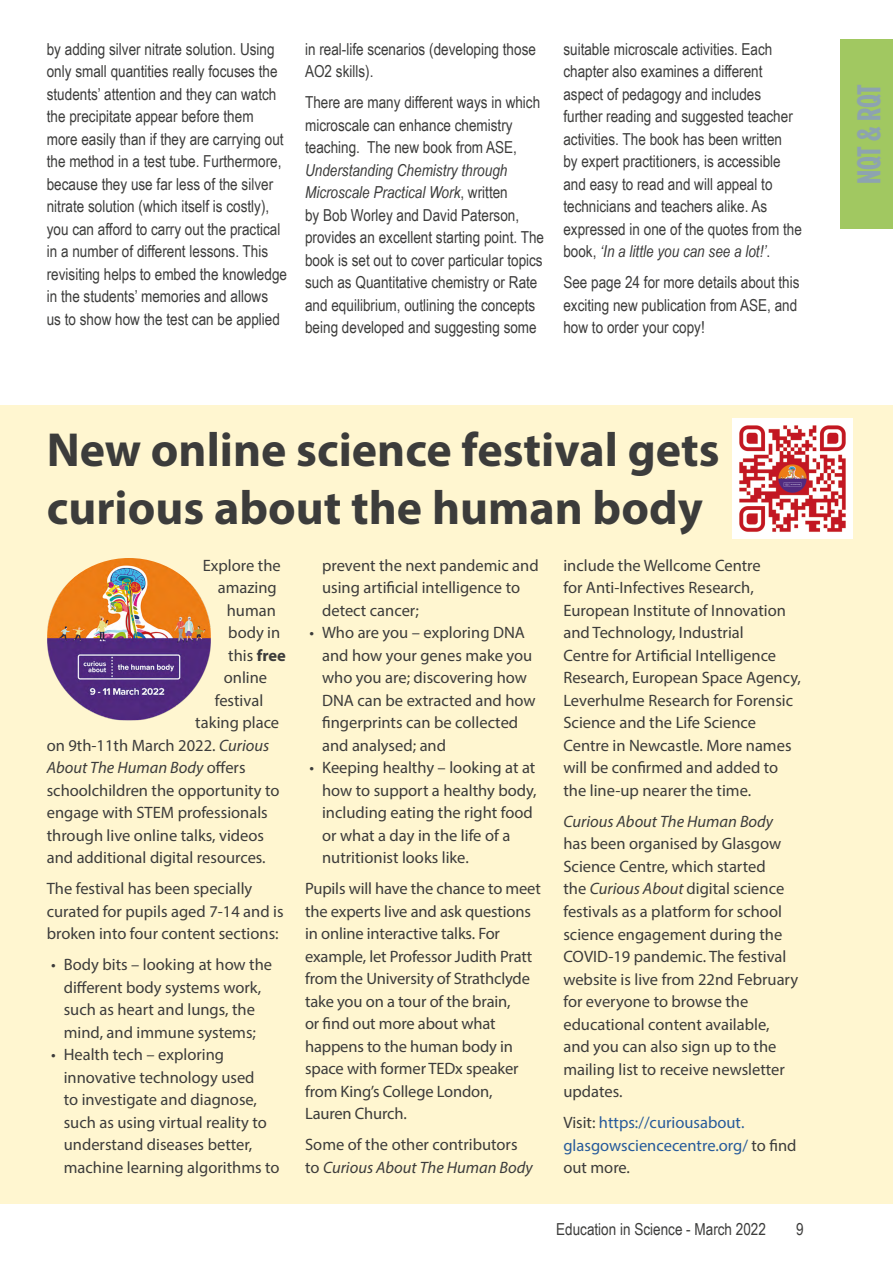
<style>
.page{position:relative;width:893px;height:1263px;background:#fff}
.page>*{position:absolute;margin:0;border:0;box-sizing:border-box;transform-origin:0 0}
.t1{font:700 48px/57.6px "Myriad Pro";color:#3c3c3b}
.t2{font:700 33px "Gotham Condensed";letter-spacing:-.01em;color:#8da3b0}
.t3{font:16.5px/22.5px "Myriad Pro";color:#3c3c3b}
.t4{font:16.5px/22.5px "Arial Narrow";color:#3c3c3b}
.t5{font:16.5px/22.5px "Myriad Pro";color:#275b9b}
.t6{font:italic 16.5px "Myriad Pro";color:#3c3c3b}
.s1{font-style:italic}
.s2{font-weight:700}
.s3{font-style:normal}
.s4{color:#3c3c3b}
</style>
<div class="page">
<div style="left:840px;top:39px;width:53px;height:190px;background:#a1c861"></div>
<div style="left:0;top:405px;width:893px;height:799px;background:#fff6d0"></div>
<img style="left:733px;top:419px;width:120px;height:119px">
<img style="left:47px;top:558px;width:164px;height:162px">
<p class="t4" style="left:47px;top:37px;width:242px">by adding silver nitrate solution. Using only small quantities really focuses the students’ attention and they can watch the precipitate appear before them more easily than if they are carrying out the method in a test tube. Furthermore, because they use far less of the silver nitrate solution (which itself is costly), you can afford to carry out the practical in a number of different lessons. This revisiting helps to embed the knowledge in the students’ memories and allows<br>us to show how the test can be applied</p>
<p class="t4" style="left:305px;top:37px;width:232px">in real-life scenarios (developing those<br>AO2 skills).</p>
<p class="t4" style="left:305px;top:90px;width:237px">There are many different ways in which microscale can enhance chemistry teaching. The new book from ASE,</p>
<p class="t4" style="left:305px;top:158px;width:240px"><span class="s1">Understanding Chemistry through Microscale Practical Work</span>, written<br>by Bob Worley and David Paterson, provides an excellent starting point. The book is set out to cover particular topics such as Quantitative chemistry or Rate and equilibrium, outlining the concepts being developed and suggesting some</p>
<p class="t4" style="left:563px;top:37px;width:240px">suitable microscale activities. Each chapter also examines a different aspect of pedagogy and includes further reading and suggested teacher activities. The book has been written<br>by expert practitioners, is accessible and easy to read and will appeal to technicians and teachers alike. As expressed in one of the quotes from the book, <span class="s1">‘In a little you can see a lot!’</span>.</p>
<p class="t4" style="left:563px;top:271px;width:238px">See page 24 for more details about this exciting new publication from ASE, and how to order your copy!</p>
<h1 class="t1" style="left:47px;top:420px;width:674px">New online science festival gets curious about the human body</h1>
<p class="t3" style="left:203px;top:553px;width:79px">Explore the</p>
<p class="t3" style="left:218px;top:576px;width:60px">amazing</p>
<p class="t3" style="left:227px;top:598px;width:51px">human</p>
<p class="t3" style="left:228px;top:621px;width:54px">body in</p>
<p class="t3" style="left:228px;top:643px;width:59px">this <span class="s2">free</span></p>
<p class="t3" style="left:224px;top:666px;width:45px">online</p>
<p class="t3" style="left:215px;top:688px;width:50px">festival</p>
<p class="t3" style="left:195px;top:711px;width:85px">taking place</p>
<p class="t3" style="left:47px;top:734px;width:224px">on 9th-11th March 2022. <span class="s1">Curious</span></p>
<p class="t6" style="left:47px;top:757px;width:200px">About The Human Body <span class="s3">offers</span></p>
<p class="t3" style="left:47px;top:779px;width:234px">schoolchildren the opportunity to</p>
<p class="t3" style="left:47px;top:801px;width:222px">engage with STEM professionals</p>
<p class="t3" style="left:47px;top:824px;width:219px">through live online talks, videos</p>
<p class="t3" style="left:47px;top:846px;width:220px">and additional digital resources.</p>
<p class="t3" style="left:47px;top:877px;width:238px">The festival has been specially curated for pupils aged 7-14 and is broken into four content sections:</p>
<p class="t3" style="left:51px;top:953px;width:223px;text-align:center">• Body bits – looking at how the different body systems work, such as heart and lungs, the mind, and immune systems;</p>
<p class="t3" style="left:64px;top:1043px;width:217px;text-indent:-13px">• Health tech – exploring innovative technology used<br>to investigate and diagnose, such as using virtual reality to understand diseases better, machine learning algorithms to</p>
<p class="t3" style="left:322px;top:554px;width:218px">prevent the next pandemic and using artificial intelligence to detect cancer;</p>
<p class="t3" style="left:322px;top:621px;width:215px;text-indent:-13px">• Who are you – exploring DNA and how your genes make you who you are; discovering how<br>DNA can be extracted and how fingerprints can be collected and analysed; and</p>
<p class="t3" style="left:322px;top:756px;width:216px;text-indent:-13px">• Keeping healthy – looking at at how to support a healthy body, including eating the right food or what a day in the life of a nutritionist looks like.</p>
<p class="t3" style="left:305px;top:877px;width:237px">Pupils will have the chance to meet the experts live and ask questions in online interactive talks. For example, let Professor Judith Pratt from the University of Strathclyde take you on a tour of the brain,<br>or find out more about what happens to the human body in space with former TEDx speaker from King’s College London,<br>Lauren Church.</p>
<p class="t3" style="left:305px;top:1133px;width:229px">Some of the other contributors to <span class="s1">Curious About The Human Body</span></p>
<p class="t3" style="left:563px;top:554px;width:239px">include the Wellcome Centre<br>for Anti-Infectives Research,<br>European Institute of Innovation and Technology, Industrial<br>Centre for Artificial Intelligence<br>Research, European Space Agency,<br>Leverhulme Research for Forensic<br>Science and the Life Science<br>Centre in Newcastle. More names will be confirmed and added to the line-up nearer the time.</p>
<p class="t6" style="left:563px;top:811px;width:211px">Curious About The Human Body</p>
<p class="t3" style="left:563px;top:832px;width:236px">has been organised by Glasgow<br>Science Centre, which started<br>the <span class="s1">Curious About</span> digital science festivals as a platform for school science engagement during the<br>COVID-19 pandemic. The festival website is live from 22nd February for everyone to browse the educational content available, and you can also sign up to the mailing list to receive newsletter updates.</p>
<p class="t5" style="left:563px;top:1111px;width:235px"><span class="s4">Visit:</span> https://curiousabout. glasgowsciencecentre.org/ <span class="s4">to find out more.</span></p>
<p class="t4" style="left:556px;top:1217px;width:211px">Education in Science - March 2022</p>
<p class="t4" style="left:796px;top:1217px;width:9px">9</p>
<h2 class="t2" style="left:850px;top:184px;width:102px;rotate:-90deg">NQT &amp; RQT</h2>
</div>
